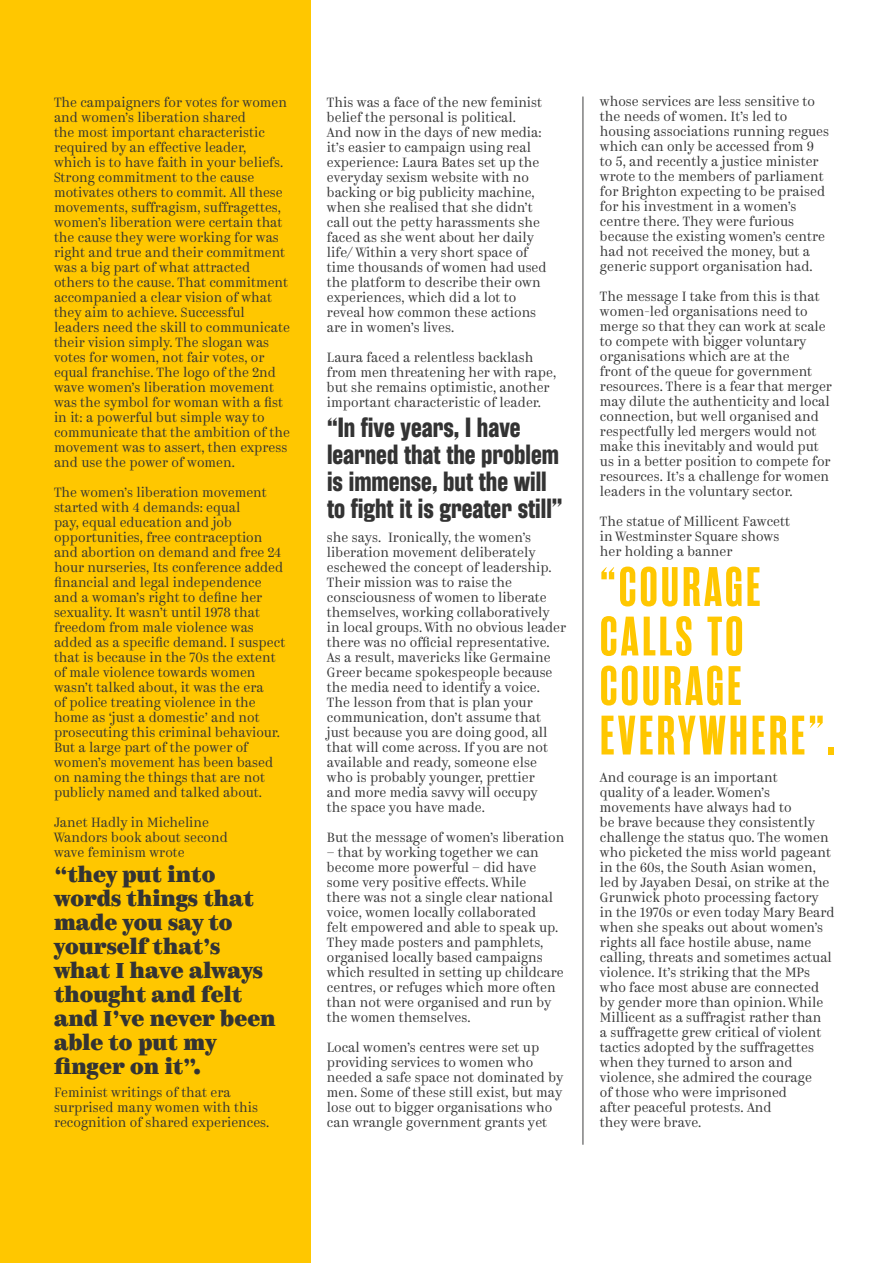
<style>
.page{position:relative;width:893px;height:1263px;background:#fff}
.page>*{position:absolute;margin:0;border:0;box-sizing:border-box;transform-origin:0 0}
.t1{font:700 55.5px/49.5px "Rama Gothic M";letter-spacing:.06em;color:#ffc700}
.t2{font:700 27.75px/27px "Rama Gothic E";color:#333}
.t3{font:900 21.75px/24px "Kazimir";color:#333}
.t4{font:300 13.5px/15px "Kazimir";color:#333}
</style>
<div class="page">
<div style="left:0;top:0;width:310px;height:1263px;background:#ffc700"></div>
<hr style="left:583px;top:97px;width:1px;height:1048px;background:#3f3f40">
<p class="t4" style="left:54px;top:95px;width:237px">The campaigners for votes for women and women’s liberation shared<br>the most important characteristic required by an effective leader,<br>which is to have faith in your beliefs.<br>Strong commitment to the cause motivates others to commit. All these movements, suffragism, suffragettes, women’s liberation were certain that the cause they were working for was right and true and their commitment was a big part of what attracted others to the cause. That commitment accompanied a clear vision of what they aim to achieve. Successful leaders need the skill to communicate their vision simply. The slogan was votes for women, not fair votes, or equal franchise. The logo of the 2nd wave women’s liberation movement was the symbol for woman with a fist in it: a powerful but simple way to communicate that the ambition of the movement was to assert, then express and use the power of women.</p>
<p class="t4" style="left:54px;top:485px;width:233px">The women’s liberation movement started with 4 demands: equal<br>pay, equal education and job opportunities, free contraception and abortion on demand and free 24 hour nurseries, Its conference added financial and legal independence and a woman’s right to define her sexuality. It wasn’t until 1978 that freedom from male violence was added as a specific demand. I suspect that is because in the 70s the extent of male violence towards women wasn’t talked about, it was the era<br>of police treating violence in the home as ‘just a domestic’ and not prosecuting this criminal behaviour.<br>But a large part of the power of women’s movement has been based on naming the things that are not publicly named and talked about.</p>
<p class="t4" style="left:54px;top:815px;width:175px">Janet Hadly in Micheline<br>Wandors book about second wave feminism wrote</p>
<h3 class="t3" style="left:54px;top:864px;width:223px">“they put into words things that made you say to yourself that’s what I have always thought and felt and I’ve never been able to put my finger on it”.</h3>
<p class="t4" style="left:54px;top:1085px;width:217px">Feminist writings of that era surprised many women with this recognition of shared experiences.</p>
<p class="t4" style="left:327px;top:95px;width:221px">This was a face of the new feminist belief the personal is political.<br>And now in the days of new media: it’s easier to campaign using real experience: Laura Bates set up the everyday sexism website with no backing or big publicity machine, when she realised that she didn’t call out the petty harassments she faced as she went about her daily life/ Within a very short space of time thousands of women had used the platform to describe their own experiences, which did a lot to reveal how common these actions are in women’s lives.</p>
<p class="t4" style="left:327px;top:350px;width:231px">Laura faced a relentless backlash from men threatening her with rape, but she remains optimistic, another important characteristic of leader.</p>
<h2 class="t2" style="left:327px;top:415px;width:237px">“In five years, I have learned that the problem is immense, but the will to fight it is greater still”</h2>
<p class="t4" style="left:327px;top:530px;width:241px">she says. Ironically, the women’s liberation movement deliberately eschewed the concept of leadership.<br>Their mission was to raise the consciousness of women to liberate themselves, working collaboratively<br>in local groups. With no obvious leader there was no official representative.<br>As a result, mavericks like Germaine Greer became spokespeople because the media need to identify a voice.<br>The lesson from that is plan your communication, don’t assume that just because you are doing good, all that will come across. If you are not available and ready, someone else who is probably younger, prettier<br>and more media savvy will occupy<br>the space you have made.</p>
<p class="t4" style="left:327px;top:830px;width:239px">But the message of women’s liberation</p>
<p class="t4" style="left:327px;top:845px;width:238px">– that by working together we can become more powerful – did have some very positive effects. While<br>there was not a single clear national voice, women locally collaborated<br>felt empowered and able to speak up.<br>They made posters and pamphlets, organised locally based campaigns which resulted in setting up childcare centres, or refuges which more often than not were organised and run by the women themselves.</p>
<p class="t4" style="left:327px;top:1040px;width:238px">Local women’s centres were set up providing services to women who needed a safe space not dominated by men. Some of these still exist, but may lose out to bigger organisations who can wrangle government grants yet</p>
<p class="t4" style="left:600px;top:95px;width:231px">whose services are less sensitive to the needs of women. It’s led to housing associations running regues which can only be accessed from 9 to 5, and recently a justice minister wrote to the members of parliament for Brighton expecting to be praised for his investment in a women’s centre there. They were furious because the existing women’s centre had not received the money, but a generic support organisation had.</p>
<p class="t4" style="left:600px;top:290px;width:234px">The message I take from this is that women-led organisations need to merge so that they can work at scale to compete with bigger voluntary organisations which are at the<br>front of the queue for government resources. There is a fear that merger may dilute the authenticity and local connection, but well organised and respectfully led mergers would not make this inevitably and would put us in a better position to compete for resources. It’s a challenge for women leaders in the voluntary sector.</p>
<p class="t4" style="left:600px;top:515px;width:192px">The statue of Millicent Fawcett in Westminster Square shows her holding a banner</p>
<h1 class="t1" style="left:600px;top:563px;width:237px">“COURAGE<br>CALLS TO<br>COURAGE<br>EVERYWHERE”.</h1>
<p class="t4" style="left:600px;top:770px;width:236px">And courage is an important<br>quality of a leader. Women’s movements have always had to<br>be brave because they consistently challenge the status quo. The women who picketed the miss world pageant in the 60s, the South Asian women, led by Jayaben Desai, on strike at the<br>Grunwick photo processing factory in the 1970s or even today Mary Beard when she speaks out about women’s rights all face hostile abuse, name calling, threats and sometimes actual violence. It’s striking that the MPs who face most abuse are connected by gender more than opinion. While<br>Millicent as a suffragist rather than<br>a suffragette grew critical of violent tactics adopted by the suffragettes when they turned to arson and violence, she admired the courage<br>of those who were imprisoned<br>after peaceful protests. And<br>they were brave.</p>
</div>
